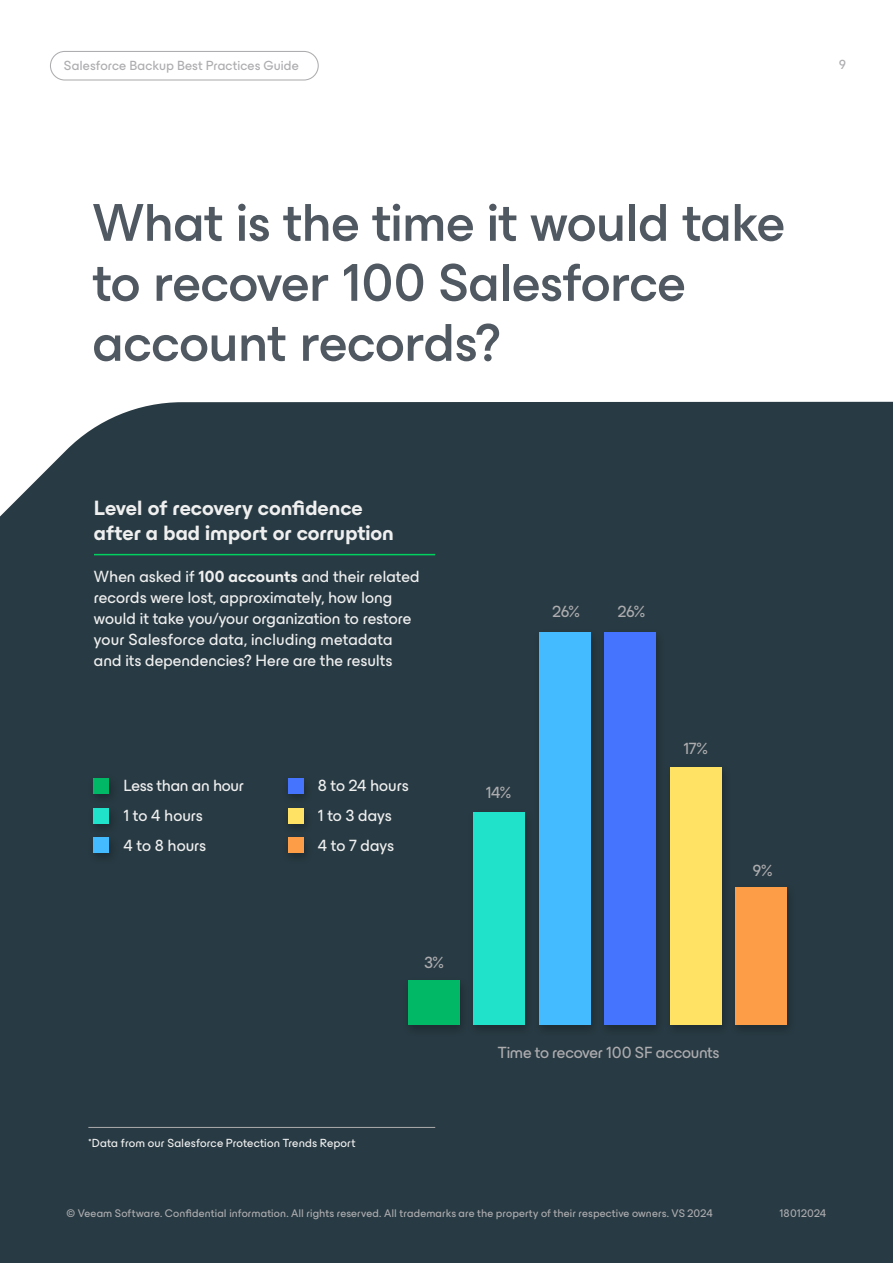
<style>
.page{position:relative;width:893px;height:1263px;background:#fff}
.page>*{position:absolute;margin:0;border:0;box-sizing:border-box;transform-origin:0 0}
.t1{font:500 54px/60px "ES Build Neutral";letter-spacing:-.015em;color:#505861}
.t2{font:700 21px/25.5px "ES Build";letter-spacing:-.005em;color:#efefef}
.t3{font:16.5px/21px "ES Build";letter-spacing:-.005em;color:#efefef}
.t4{font:16.5px "ES Build";letter-spacing:-.015em;color:#adacaf}
.t5{font:13.5px "ES Build";letter-spacing:.005em;color:#adacaf}
.t6{font:12px "ES Build";letter-spacing:.01em;color:#efefef}
.t7{font:11.25px "ES Build";letter-spacing:.01em;color:#adacaf}
.s1{font-family:"ES Build Neutral";font-weight:700}
</style>
<div class="page">
<div style="left:0;top:402px;width:893px;height:861px;background:#283a43"></div>
<div style="left:50px;top:51px;width:269px;height:30px;border:1px solid #adacaf;border-radius:14px"></div>
<hr style="left:94px;top:554px;width:341px;height:1px;background:#00d15f">
<div style="left:87px;top:804px;width:32px;height:32px;background:#263840"></div>
<div style="left:94px;top:808px;width:15px;height:16px;background:#20e2cb"></div>
<div style="left:87px;top:833px;width:32px;height:32px;background:#273841"></div>
<div style="left:94px;top:837px;width:15px;height:16px;background:#45bbff"></div>
<div style="left:282px;top:774px;width:32px;height:32px;background:#263841"></div>
<div style="left:288px;top:778px;width:16px;height:16px;background:#4574ff"></div>
<div style="left:282px;top:804px;width:32px;height:32px;background:#263841"></div>
<div style="left:288px;top:808px;width:16px;height:16px;background:#ffe164"></div>
<div style="left:282px;top:833px;width:32px;height:32px;background:#273841"></div>
<div style="left:288px;top:837px;width:16px;height:16px;background:#fe9d48"></div>
<div style="left:87px;top:774px;width:32px;height:32px;background:#273841"></div>
<div style="left:94px;top:778px;width:15px;height:16px;background:#00b866"></div>
<hr style="left:88px;top:1127px;width:347px;height:1px;background:#adacaf">
<div style="left:402px;top:976px;width:67px;height:61px;background:#263740"></div>
<div style="left:408px;top:980px;width:51px;height:45px;background:#00b866"></div>
<div style="left:467px;top:808px;width:68px;height:229px;background:#263740"></div>
<div style="left:474px;top:812px;width:51px;height:213px;background:#20e2cb"></div>
<div style="left:533px;top:628px;width:67px;height:409px;background:#000;opacity:.27"></div>
<div style="left:539px;top:632px;width:51px;height:393px;background:#45bbff"></div>
<div style="left:598px;top:628px;width:68px;height:409px;background:#000;opacity:.27"></div>
<div style="left:605px;top:632px;width:51px;height:393px;background:#4574ff"></div>
<div style="left:664px;top:763px;width:67px;height:274px;background:#263740"></div>
<div style="left:670px;top:767px;width:51px;height:258px;background:#ffe164"></div>
<div style="left:729px;top:883px;width:68px;height:154px;background:#263740"></div>
<div style="left:736px;top:887px;width:51px;height:138px;background:#fe9d48"></div>
<p class="t5" style="left:64px;top:55px;width:236px">Salesforce Backup Best Practices Guide</p>
<p class="t5" style="left:839px;top:54px;width:9px">9</p>
<h1 class="t1" style="left:92px;top:187px;width:694px">What is the time it would take to recover 100 Salesforce account records?</h1>
<p class="t2" style="left:94px;top:493px;width:301px">Level of recovery confidence after a bad import or corruption</p>
<p class="t3" style="left:94px;top:565px;width:327px">When asked if <span class="s1">100 accounts</span> and their related records were lost, approximately, how long would it take you/your organization to restore your Salesforce data, including metadata and its dependencies? Here are the results</p>
<p class="t3" style="left:123px;top:769px;width:122px;line-height:29.7px">Less than an hour<br>1 to 4 hours<br>4 to 8 hours</p>
<p class="t3" style="left:318px;top:769px;width:92px;line-height:29.7px">8 to 24 hours<br>1 to 3 days<br>4 to 7 days</p>
<p class="t4" style="left:424px;top:950px;width:21px">3%</p>
<p class="t6" style="left:88px;top:1134px;width:269px">*Data from our Salesforce Protection Trends Report</p>
<p class="t4" style="left:552px;top:599px;width:28px">26%</p>
<p class="t4" style="left:618px;top:599px;width:28px">26%</p>
<p class="t4" style="left:486px;top:780px;width:27px">14%</p>
<p class="t4" style="left:683px;top:736px;width:25px">17%</p>
<p class="t4" style="left:753px;top:858px;width:21px">9%</p>
<p class="t4" style="left:498px;top:1039px;width:223px">Time to recover 100 SF accounts</p>
<p class="t7" style="left:66px;top:1205px;width:648px">© Veeam Software. Confidential information. All rights reserved. All trademarks are the property of their respective owners. VS 2024</p>
<p class="t7" style="left:779px;top:1204px;width:48px">18012024</p>
</div>
